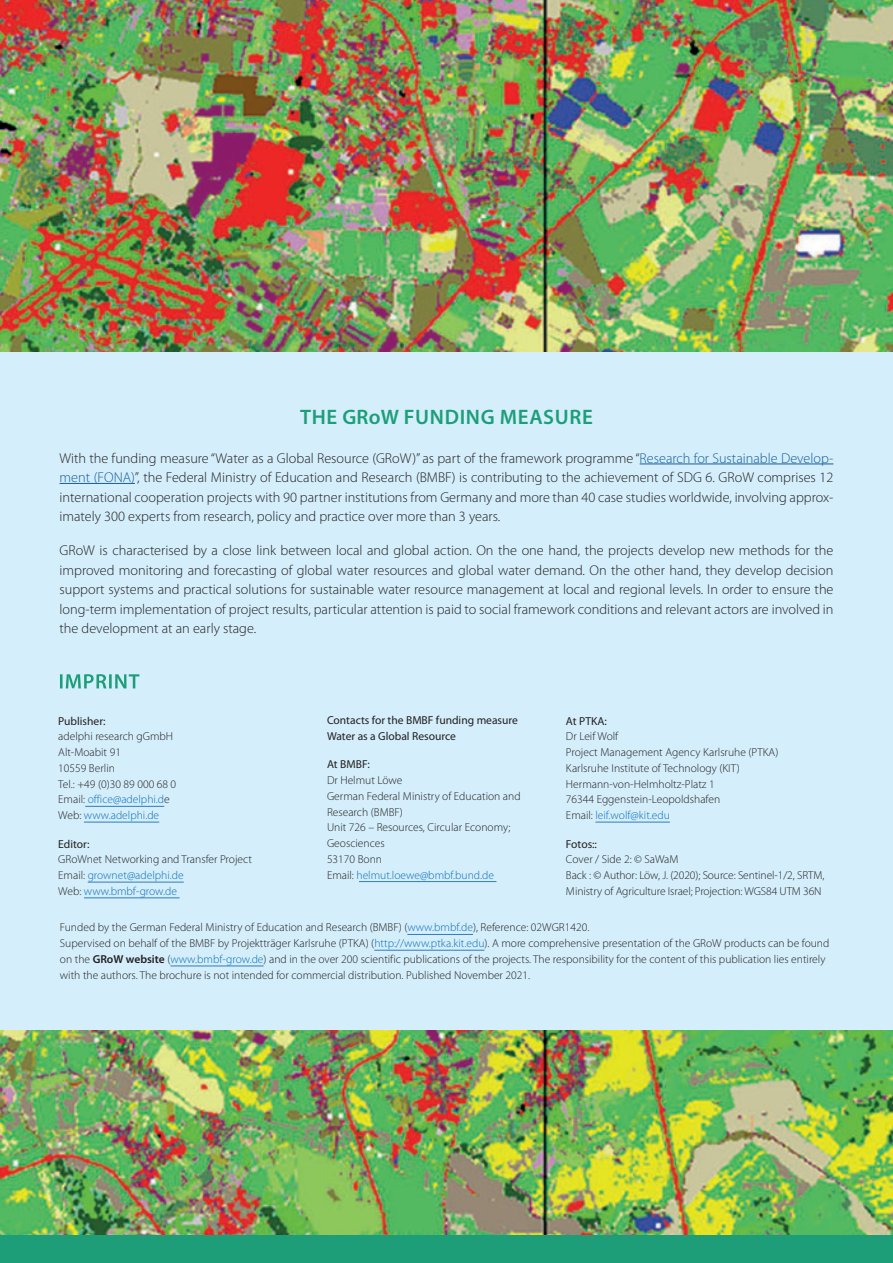
<style>
.page{position:relative;width:893px;height:1263px;background:#fff}
.page>*{position:absolute;margin:0;border:0;box-sizing:border-box;transform-origin:0 0}
.t1{font:600 21px "Myriad Pro";letter-spacing:.03em;color:#1d9e79}
.t2{font:300 14.25px/19.5px "Myriad Pro";color:#231f20;text-align:justify}
.t3{font:300 11.55px/15.8px "Myriad Pro";color:#231f20}
.t4{font:11.55px/15.8px "Myriad Pro";color:#231f20}
.s1{color:#175d9e}
.s2{color:#0e6db8}
.s3{font-weight:600}
</style>
<div class="page">
<img style="left:0;top:0;width:893px;height:1235px">
<div style="left:0;top:352px;width:893px;height:678px;background:#d4effb"></div>
<hr style="left:85px;top:806px;width:79px;height:1px;background:#307bbf">
<hr style="left:84px;top:822px;width:75px;height:1px;background:#307bbf">
<hr style="left:88px;top:882px;width:96px;height:1px;background:#307bbf">
<hr style="left:84px;top:897px;width:96px;height:1px;background:#307bbf">
<hr style="left:359px;top:881px;width:137px;height:1px;background:#307bbf">
<svg style="left:60px;top:674px;width:79px;height:14px"></svg>
<hr style="left:640px;top:464px;width:193px;height:1px;background:#175d9e">
<hr style="left:60px;top:483px;width:75px;height:1px;background:#175d9e">
<hr style="left:595px;top:822px;width:75px;height:1px;background:#307bbf">
<hr style="left:407px;top:934px;width:66px;height:1px;background:#307bbf">
<hr style="left:374px;top:950px;width:110px;height:1px;background:#307bbf">
<hr style="left:170px;top:965px;width:94px;height:1px;background:#307bbf">
<div style="left:0;top:1235px;width:893px;height:28px;background:#1d9e79"></div>
<h1 class="t1" style="left:300px;top:409px;width:294px">THE GRoW FUNDING MEASURE</h1>
<p class="t2" style="left:60px;top:448px;width:775px">With the funding measure “Water as a Global Resource (GRoW)” as part of the framework programme “<span class="s1">Research for Sustainable Develop&shy;ment (FONA)</span>”, the Federal Ministry of Education and Research (BMBF) is contributing to the achievement of SDG 6. GRoW comprises 12 international cooperation projects with 90 partner institutions from Germany and more than 40 case studies worldwide, involving approx&shy;imately 300 experts from research, policy and practice over more than 3 years.</p>
<p class="t2" style="left:60px;top:541px;width:775px">GRoW is characterised by a close link between local and global action. On the one hand, the projects develop new methods for the improved monitoring and forecasting of global water resources and global water demand. On the other hand, they develop decision support systems and practical solutions for sustainable water resource management at local and regional levels. In order to ensure the long-term implementation of project results, particular attention is paid to social framework conditions and relevant actors are involved in the development at an early stage.</p>
<p class="t4" style="left:327px;top:713px;width:193px">Contacts for the BMBF funding measure<br>Water as a Global Resource</p>
<p class="t4" style="left:327px;top:757px;width:44px">At BMBF:</p>
<p class="t3" style="left:327px;top:773px;width:195px">Dr Helmut Löwe<br>German Federal Ministry of Education and<br>Research (BMBF)<br>Unit 726 – Resources, Circular Economy;<br>Geosciences<br>53170 Bonn<br>Email: <span class="s2">helmut.loewe@bmbf.bund.de</span></p>
<p class="t4" style="left:58px;top:714px;width:49px">Publisher:</p>
<p class="t3" style="left:58px;top:729px;width:120px">adelphi research gGmbH<br>Alt-Moabit 91<br>10559 Berlin<br>Tel.: +49 (0)30 89 000 68 0<br>Email: <span class="s2">office@adelphi.d</span>e<br>Web: <span class="s2">www.adelphi.de</span></p>
<p class="t4" style="left:58px;top:837px;width:33px">Editor:</p>
<p class="t3" style="left:58px;top:852px;width:195px">GRoWnet Networking and Transfer Project<br>Email: <span class="s2">grownet@adelphi.de<br></span>Web: <span class="s2">www.bmbf-grow.de</span></p>
<p class="t4" style="left:566px;top:714px;width:42px">At PTKA:</p>
<p class="t3" style="left:566px;top:729px;width:214px">Dr Leif Wolf<br>Project Management Agency Karlsruhe (PTKA)<br>Karlsruhe Institute of Technology (KIT)<br>Hermann-von-Helmholtz-Platz 1<br>76344 Eggenstein-Leopoldshafen<br>Email: <span class="s2">leif.wolf@kit.edu</span></p>
<p class="t4" style="left:566px;top:837px;width:33px">Fotos::</p>
<p class="t3" style="left:566px;top:852px;width:260px">Cover / Side 2: © SaWaM<br>Back : © Author: Löw, J. (2020); Source: Sentinel-1/2, SRTM,<br>Ministry of Agriculture Israel; Projection: WGS84 UTM 36N</p>
<p class="t3" style="left:60px;top:920px;width:771px">Funded by the German Federal Ministry of Education and Research (BMBF) (<span class="s2">www.bmbf.de</span>), Reference: 02WGR1420.<br>Supervised on behalf of the BMBF by Projektträger Karlsruhe (PTKA) (<span class="s2">http://www.ptka.kit.edu</span>). A more comprehensive presentation of the GRoW products can be found on the <span class="s3">GRoW website</span> (<span class="s2">www.bmbf-grow.de</span>) and in the over 200 scientific publications of the projects. The responsibility for the content of this publication lies entirely with the authors. The brochure is not intended for commercial distribution. Published November 2021.</p>
</div>
